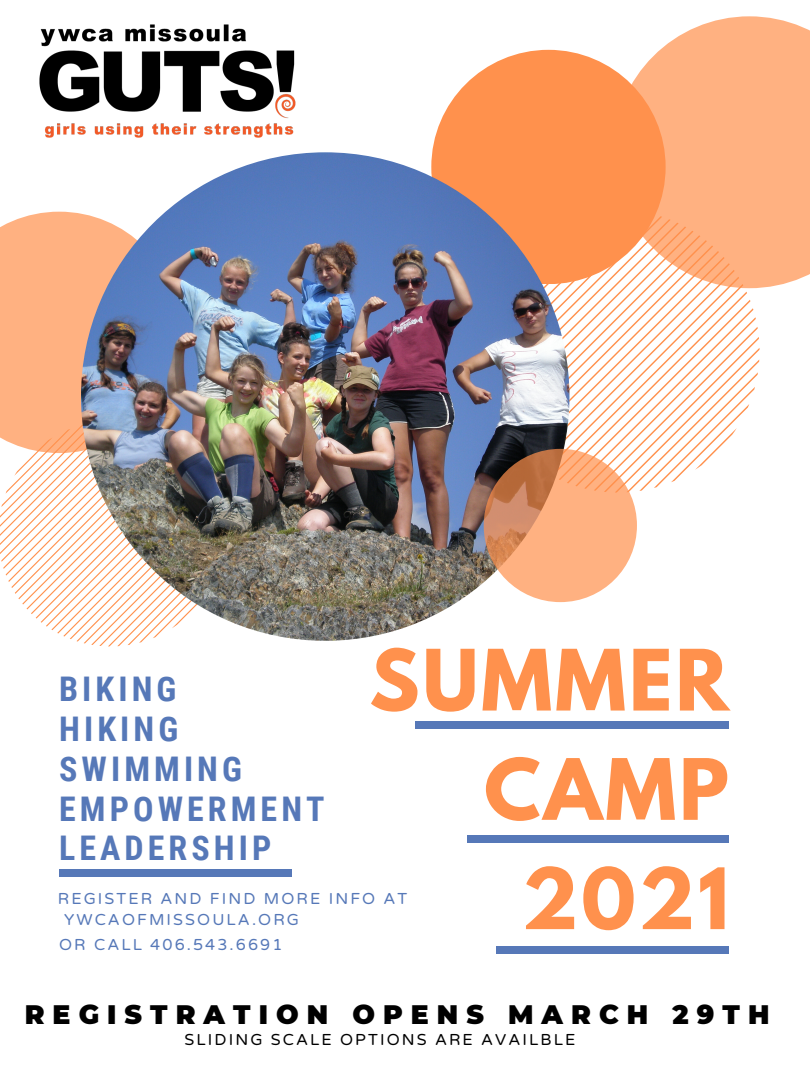
<style>
.page{position:relative;width:810px;height:1080px;background:#fff}
.page>*{position:absolute;margin:0;border:0;box-sizing:border-box;transform-origin:0 0}
.t1{font:700 74.88px/109.3px "League Spartan";letter-spacing:.04em;color:#ff914d;text-align:right}
.t2{font:700 33.94px "Roboto Condensed";letter-spacing:.12em;color:#5678b8}
.t3{font:900 26.69px "Montserrat";letter-spacing:.3em;color:#000}
.t4{font:16.06px/21.1px "Varela Round";letter-spacing:.13em;color:#5678b8}
.t5{font:16.06px "Varela Round";letter-spacing:.13em;color:#000}
</style>
<div class="page">
<svg style="left:542px;top:265px;width:218px;height:227px"></svg>
<svg style="left:613px;top:16px;width:197px;height:272px;fill:#ffb181"></svg>
<div style="left:431px;top:50px;width:235px;height:234px;background:#ff914d;border-radius:50%"></div>
<svg style="left:0;top:453px;width:223px;height:193px"></svg>
<svg style="left:0;top:212px;width:159px;height:241px;fill:#ffb181"></svg>
<img style="left:81px;top:152px;width:488px;height:489px;border-radius:50%">
<svg style="left:484px;top:449px;width:153px;height:153px;fill:#ffb181"></svg>
<div style="left:415px;top:721px;width:314px;height:8px;background:#5678b8"></div>
<div style="left:496px;top:946px;width:233px;height:8px;background:#5678b8"></div>
<div style="left:468px;top:835px;width:261px;height:8px;background:#5678b8"></div>
<img style="left:39px;top:24px;width:256px;height:114px">
<div style="left:59px;top:869px;width:233px;height:8px;background:#5678b8"></div>
<p class="t1" style="left:369px;top:635px;width:361px">SUMMER<br>CAMP</p>
<p class="t2" style="left:59px;top:669px;width:119px">BIKING</p>
<p class="t2" style="left:59px;top:709px;width:120px">HIKING</p>
<p class="t2" style="left:59px;top:749px;width:184px">SWIMMING</p>
<p class="t2" style="left:59px;top:789px;width:267px">EMPOWERMENT</p>
<p class="t2" style="left:59px;top:829px;width:214px">LEADERSHIP</p>
<p class="t4" style="left:64px;top:888px;width:345px;text-indent:-6px">REGISTER AND FIND MORE INFO AT<br>YWCAOFMISSOULA.ORG</p>
<p class="t1" style="left:522px;top:854px;width:209px">2021</p>
<p class="t4" style="left:59px;top:934px;width:225px">OR CALL 406.543.6691</p>
<p class="t3" style="left:25px;top:998px;width:746px">REGISTRATION OPENS MARCH 29TH</p>
<p class="t5" style="left:185px;top:1030px;width:392px">SLIDING SCALE OPTIONS ARE AVAILBLE</p>
</div>
